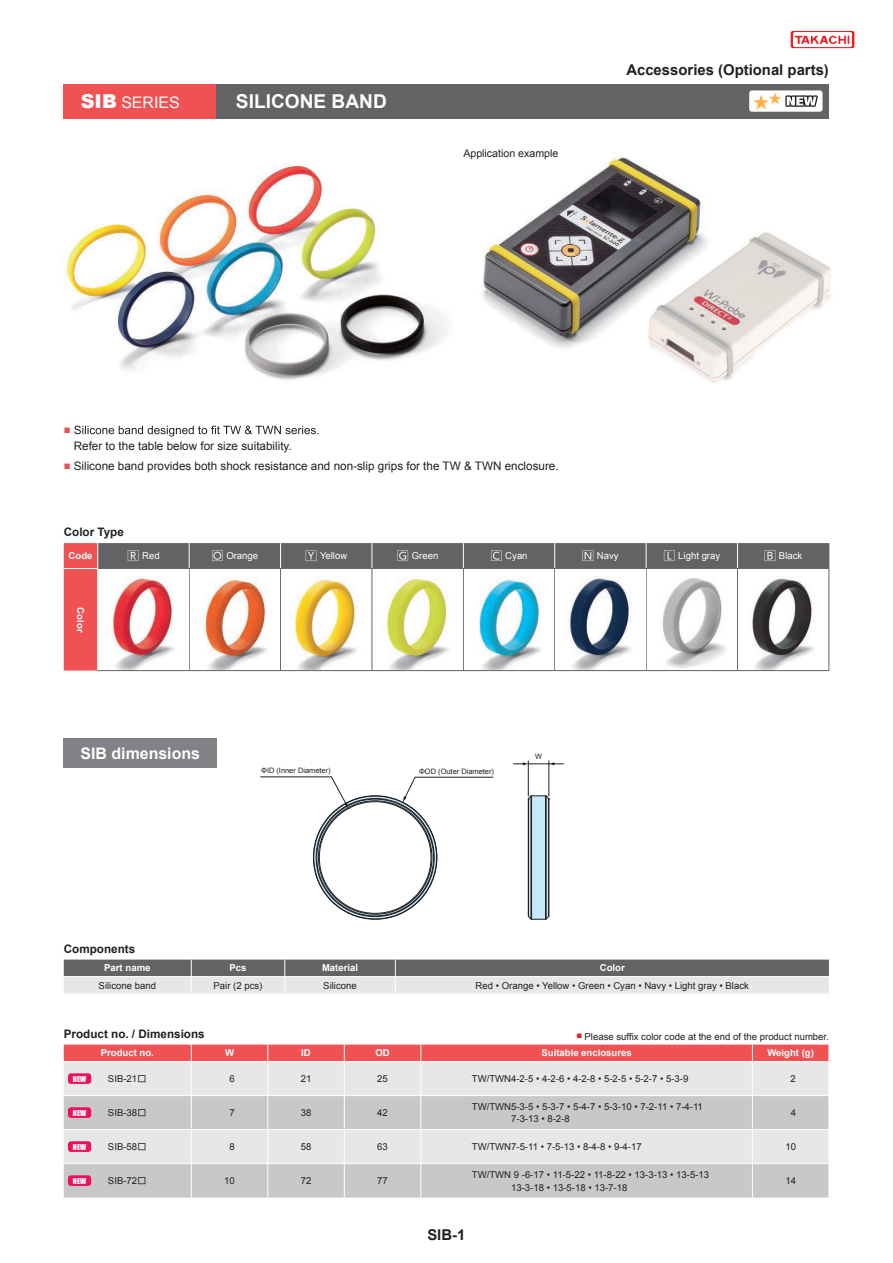
<style>
.page{position:relative;width:893px;height:1263px;background:#fff}
.page>*{position:absolute;margin:0;border:0;box-sizing:border-box;transform-origin:0 0}
.t1{font:700 19.2px "Arial";color:#fff}
.t2{font:700 15.9px "Arial";color:#fff}
.t3{font:15.9px "Arial";color:#fff}
.t4{font:700 14.85px "Arial";color:#231f20}
.t5{font:11.7px "Arial";color:#231f20}
.t6{font:700 11.7px "Arial";color:#231f20}
.t7{font:11.7px "Arial";color:#f05152}
.t8{font:10.65px "Arial";color:#231f20}
.t9{font:9.6px/12.8px "Arial";color:#231f20}
.t10{font:700 9.6px "Arial";color:#fff}
.t11{font:9.6px "Arial";color:#fff}
.t12{font:7.5px "Arial";color:#231f20}
.t13{font:7.5px "Impact";color:#fff}
.s1{font-weight:900;font-size:19.2px}
.s2{color:#f05152}
.s3{color:#ee1d23}
.s4{font-family:"MS Gothic 90 ms RKSJ H"}
</style>
<div class="page">
<svg style="left:791px;top:31px;width:63px;height:17px"></svg>
<img style="left:482px;top:157px;width:221px;height:192px">
<svg style="left:74px;top:426px;width:244px;height:11px"></svg>
<img style="left:633px;top:226px;width:198px;height:157px">
<img style="left:65px;top:164px;width:385px;height:217px">
<svg style="left:64px;top:543px;width:765px;height:128px;background:#8a7173"></svg>
<img style="left:99px;top:570px;width:89px;height:100px">
<img style="left:190px;top:570px;width:89px;height:100px">
<img style="left:282px;top:570px;width:89px;height:100px">
<img style="left:373px;top:570px;width:89px;height:100px">
<img style="left:464px;top:570px;width:90px;height:100px">
<img style="left:556px;top:570px;width:89px;height:100px">
<img style="left:647px;top:570px;width:89px;height:100px">
<img style="left:738px;top:570px;width:90px;height:100px">
<svg style="left:64px;top:960px;width:765px;height:34px;background:#a9a9ac"></svg>
<div style="left:64px;top:84px;width:153px;height:34px;background:#f05152"></div>
<div style="left:217px;top:84px;width:612px;height:34px;background:#636366"></div>
<div style="left:749px;top:90px;width:73px;height:22px;background:#fff;border-radius:3px"></div>
<svg style="left:753px;top:90px;width:67px;height:29px"></svg>
<div style="left:64px;top:739px;width:153px;height:29px;background:#808285"></div>
<svg style="left:314px;top:796px;width:123px;height:123px;background:#616c72"></svg>
<div style="left:319px;top:802px;width:112px;height:111px;background:#fff;border-radius:50%"></div>
<hr style="left:528px;top:761px;width:1px;height:35px;background:#231f20">
<hr style="left:549px;top:761px;width:1px;height:35px;background:#231f20">
<svg style="left:528px;top:795px;width:22px;height:125px;background:#9cb4bf"></svg>
<svg style="left:513px;top:762px;width:50px;height:3px"></svg>
<hr style="left:261px;top:777px;width:70px;height:1px;background:#231f20">
<svg style="left:331px;top:776px;width:18px;height:33px"></svg>
<hr style="left:415px;top:777px;width:78px;height:1px;background:#231f20">
<svg style="left:403px;top:777px;width:13px;height:26px"></svg>
<svg style="left:64px;top:1045px;width:765px;height:153px;background:#dacacc"></svg>
<div style="left:68px;top:1073px;width:23px;height:11px;background:#ee1059;border-radius:3px"></div>
<div style="left:68px;top:1107px;width:23px;height:11px;background:#ee1059;border-radius:3px"></div>
<div style="left:68px;top:1141px;width:23px;height:11px;background:#ee1059;border-radius:3px"></div>
<div style="left:68px;top:1175px;width:23px;height:11px;background:#ee1059;border-radius:3px"></div>
<h2 class="t3" style="left:81px;top:94px;width:101px"><span class="s1">SIB</span> SERIES</h2>
<h1 class="t1" style="left:236px;top:91px;width:152px">SILICONE BAND</h1>
<p class="t8" style="left:463px;top:147px;width:97px">Application example</p>
<h3 class="t4" style="left:626px;top:61px;width:204px">Accessories (Optional parts)</h3>
<p class="t7" style="left:64px;top:422px;width:9px">■</p>
<p class="t5" style="left:74px;top:439px;width:220px">Refer to the table below for size suitability.</p>
<p class="t5" style="left:64px;top:460px;width:496px"><span class="s2">■</span> Silicone band provides both shock resistance and non-slip grips for the TW &amp; TWN enclosure.</p>
<p class="t6" style="left:64px;top:526px;width:62px">Color Type</p>
<p class="t10" style="left:69px;top:550px;width:25px">Code</p>
<p class="t11" style="left:142px;top:550px;width:19px">Red</p>
<p class="t11" style="left:226px;top:550px;width:33px">Orange</p>
<p class="t11" style="left:320px;top:550px;width:29px">Yellow</p>
<p class="t11" style="left:412px;top:550px;width:28px">Green</p>
<p class="t11" style="left:505px;top:550px;width:24px">Cyan</p>
<p class="t11" style="left:597px;top:550px;width:23px">Navy</p>
<p class="t11" style="left:678px;top:550px;width:43px">Light gray</p>
<p class="t11" style="left:779px;top:550px;width:25px">Black</p>
<p class="t10" style="left:86px;top:607px;width:27px;rotate:90deg">Color</p>
<h2 class="t2" style="left:80px;top:745px;width:121px">SIB dimensions</h2>
<p class="t12" style="left:535px;top:753px;width:9px">W</p>
<p class="t12" style="left:261px;top:767px;width:71px">ΦID (Inner Diameter)</p>
<p class="t12" style="left:419px;top:767px;width:76px">ΦOD (Outer Diameter)</p>
<p class="t6" style="left:64px;top:942px;width:73px">Components</p>
<p class="t10" style="left:104px;top:963px;width:48px">Part name</p>
<p class="t10" style="left:229px;top:963px;width:19px">Pcs</p>
<p class="t10" style="left:322px;top:963px;width:38px">Material</p>
<p class="t10" style="left:600px;top:963px;width:26px">Color</p>
<p class="t9" style="left:99px;top:979px;width:59px">Silicone band</p>
<p class="t9" style="left:214px;top:979px;width:50px">Pair (2 pcs)</p>
<p class="t9" style="left:323px;top:979px;width:35px">Silicone</p>
<p class="t9" style="left:476px;top:979px;width:275px">Red • Orange • Yellow • Green • Cyan • Navy • Light gray • Black</p>
<p class="t6" style="left:64px;top:1027px;width:142px">Product no. / Dimensions</p>
<p class="t9" style="left:576px;top:1030px;width:254px"><span class="s3">■</span> Please suffix color code at the end of the product number.</p>
<p class="t10" style="left:101px;top:1048px;width:55px">Product no.</p>
<p class="t10" style="left:225px;top:1048px;width:11px">W</p>
<p class="t10" style="left:301px;top:1048px;width:11px">ID</p>
<p class="t10" style="left:375px;top:1048px;width:16px">OD</p>
<p class="t10" style="left:541px;top:1048px;width:92px">Suitable enclosures</p>
<p class="t10" style="left:767px;top:1048px;width:48px">Weight (g)</p>
<p class="t9" style="left:108px;top:1072px;width:40px">SIB-21<span class="s4">ڧ</span></p>
<p class="t9" style="left:230px;top:1072px;width:7px">6</p>
<p class="t9" style="left:301px;top:1072px;width:12px">21</p>
<p class="t9" style="left:377px;top:1072px;width:12px">25</p>
<p class="t9" style="left:472px;top:1072px;width:218px">TW/TWN4-2-5 • 4-2-6 • 4-2-8 • 5-2-5 • 5-2-7 • 5-3-9</p>
<p class="t9" style="left:791px;top:1072px;width:7px">2</p>
<p class="t9" style="left:108px;top:1106px;width:40px">SIB-38<span class="s4">ڧ</span></p>
<p class="t9" style="left:230px;top:1106px;width:7px">7</p>
<p class="t9" style="left:301px;top:1106px;width:12px">38</p>
<p class="t9" style="left:377px;top:1106px;width:12px">42</p>
<p class="t9" style="left:511px;top:1100px;width:193px;text-indent:-39px">TW/TWN 5-3-5 • 5-3-7 • 5-4-7 • 5-3-10 • 7-2-11 • 7-4-11<br>7-3-13 • 8-2-8</p>
<p class="t9" style="left:791px;top:1106px;width:7px">4</p>
<p class="t9" style="left:108px;top:1140px;width:40px">SIB-58<span class="s4">ڧ</span></p>
<p class="t9" style="left:230px;top:1140px;width:7px">8</p>
<p class="t9" style="left:301px;top:1140px;width:12px">58</p>
<p class="t9" style="left:377px;top:1140px;width:12px">63</p>
<p class="t9" style="left:472px;top:1140px;width:171px">TW/TWN7-5-11 • 7-5-13 • 8-4-8 • 9-4-17</p>
<p class="t9" style="left:785px;top:1140px;width:12px">10</p>
<p class="t9" style="left:108px;top:1174px;width:40px">SIB-72<span class="s4">ڧ</span></p>
<p class="t9" style="left:224px;top:1174px;width:12px">10</p>
<p class="t9" style="left:301px;top:1174px;width:12px">72</p>
<p class="t9" style="left:377px;top:1174px;width:12px">77</p>
<p class="t9" style="left:511px;top:1168px;width:200px;text-indent:-39px">TW/TWN 9 -6-17 • 11-5-22 • 11-8-22 • 13-3-13 • 13-5-13<br>13-3-18 • 13-5-18 • 13-7-18</p>
<p class="t9" style="left:785px;top:1174px;width:12px">14</p>
<p class="t13" style="left:73px;top:1074px;width:15px">NEW</p>
<p class="t13" style="left:73px;top:1108px;width:15px">NEW</p>
<p class="t13" style="left:73px;top:1142px;width:15px">NEW</p>
<p class="t13" style="left:73px;top:1176px;width:15px">NEW</p>
<h3 class="t4" style="left:427px;top:1227px;width:40px">SIB-1</h3>
</div>
